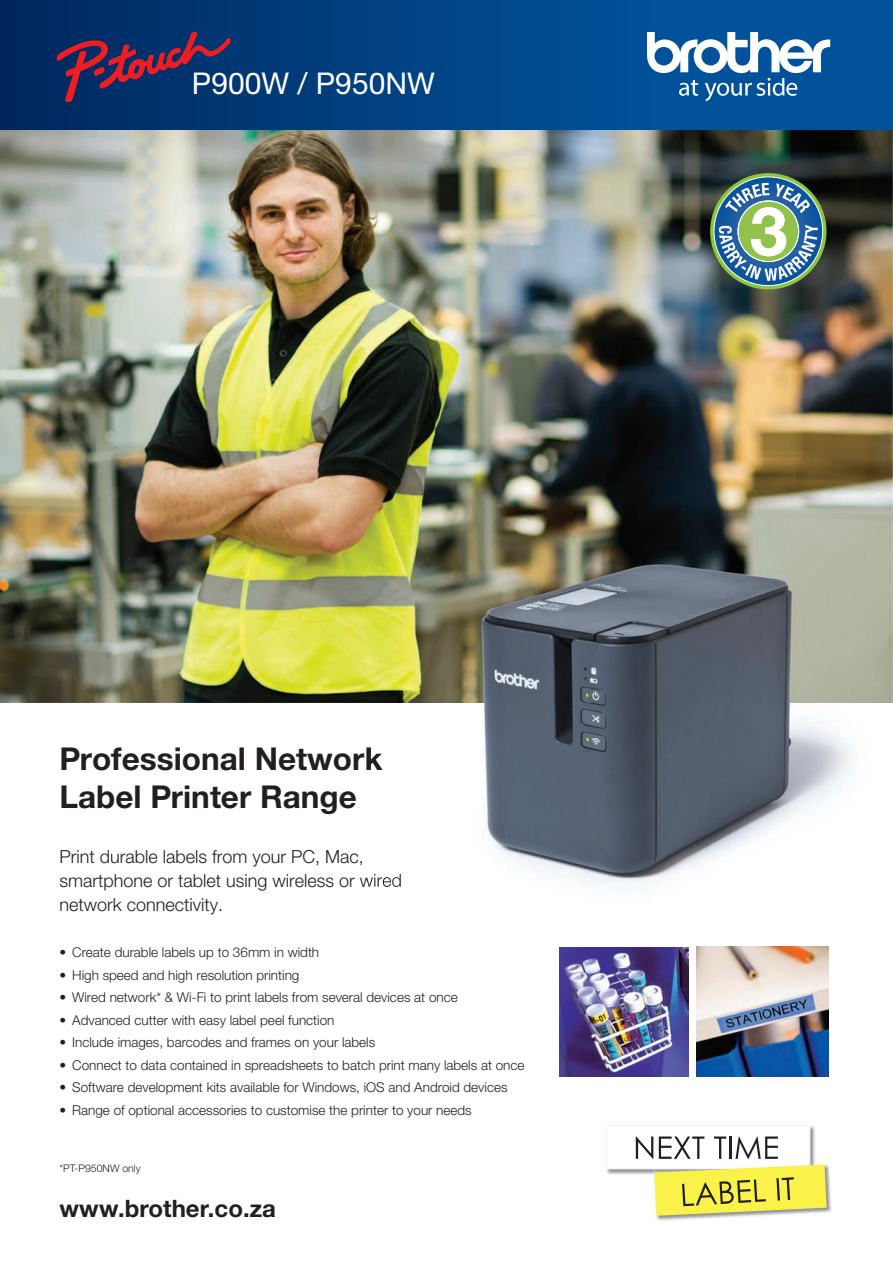
<style>
.page{position:relative;width:893px;height:1263px;background:#fff}
.page>*{position:absolute;margin:0;border:0;box-sizing:border-box;transform-origin:0 0}
.t1{font:700 31.5px/37.8px "Helvetica Neue LTW1 G";color:#231f20}
.t2{font:30px "Helvetica Neue LTW1 G";color:#fff}
.t3{font:700 24px "Helvetica Neue LTW1 G";color:#231f20}
.t4{font:300 18px/24px "Helvetica Neue LTW1 G";color:#231f20}
.t5{font:300 13.5px "Helvetica Neue LTW1 G";color:#231f20}
.t6{font:300 10.5px "Helvetica Neue LTW1 G";color:#231f20}
</style>
<div class="page">
<img style="left:0;top:130px;width:893px;height:573px">
<div style="left:0;top:0;width:661px;height:130px;background:linear-gradient(to right,#00275c,#01529c)"></div>
<div style="left:661px;top:0;width:232px;height:130px;background:#01519b"></div>
<svg style="left:647px;top:32px;width:183px;height:69px"></svg>
<svg style="left:57px;top:32px;width:174px;height:70px;background:#322c5b"></svg>
<img style="left:368px;top:526px;width:523px;height:359px">
<img style="left:368px;top:747px;width:15px;height:23px">
<img style="left:368px;top:874px;width:34px;height:13px">
<img style="left:559px;top:947px;width:130px;height:129px">
<img style="left:697px;top:946px;width:131px;height:130px">
<svg style="left:710px;top:173px;width:116px;height:116px"></svg>
<svg style="left:714px;top:177px;width:109px;height:109px"></svg>
<svg style="left:719px;top:183px;width:99px;height:98px"></svg>
<img style="left:656px;top:1165px;width:176px;height:56px">
<svg style="left:606px;top:1125px;width:221px;height:91px"></svg>
<h2 class="t2" style="left:192px;top:65px;width:244px">P900W / P950NW</h2>
<h1 class="t1" style="left:59px;top:740px;width:325px">Professional Network<br>Label Printer Range</h1>
<h3 class="t4" style="left:59px;top:844px;width:344px">Print durable labels from your PC, Mac, smartphone or tablet using wireless or wired network connectivity.</h3>
<p class="t5" style="left:59px;top:944px;width:261px">• Create durable labels up to 36mm in width</p>
<p class="t5" style="left:59px;top:966px;width:242px">• High speed and high resolution printing</p>
<p class="t5" style="left:59px;top:989px;width:400px">• Wired network* &amp; Wi-Fi to print labels from several devices at once</p>
<p class="t5" style="left:59px;top:1011px;width:277px">• Advanced cutter with easy label peel function</p>
<p class="t5" style="left:59px;top:1034px;width:317px">• Include images, barcodes and frames on your labels</p>
<p class="t5" style="left:59px;top:1056px;width:467px">• Connect to data contained in spreadsheets to batch print many labels at once</p>
<p class="t5" style="left:59px;top:1079px;width:450px">• Software development kits available for Windows, iOS and Android devices</p>
<p class="t5" style="left:59px;top:1101px;width:414px">• Range of optional accessories to customise the printer to your needs</p>
<p class="t6" style="left:59px;top:1162px;width:83px">*PT-P950NW only</p>
<h3 class="t3" style="left:59px;top:1194px;width:218px">www.brother.co.za</h3>
</div>
